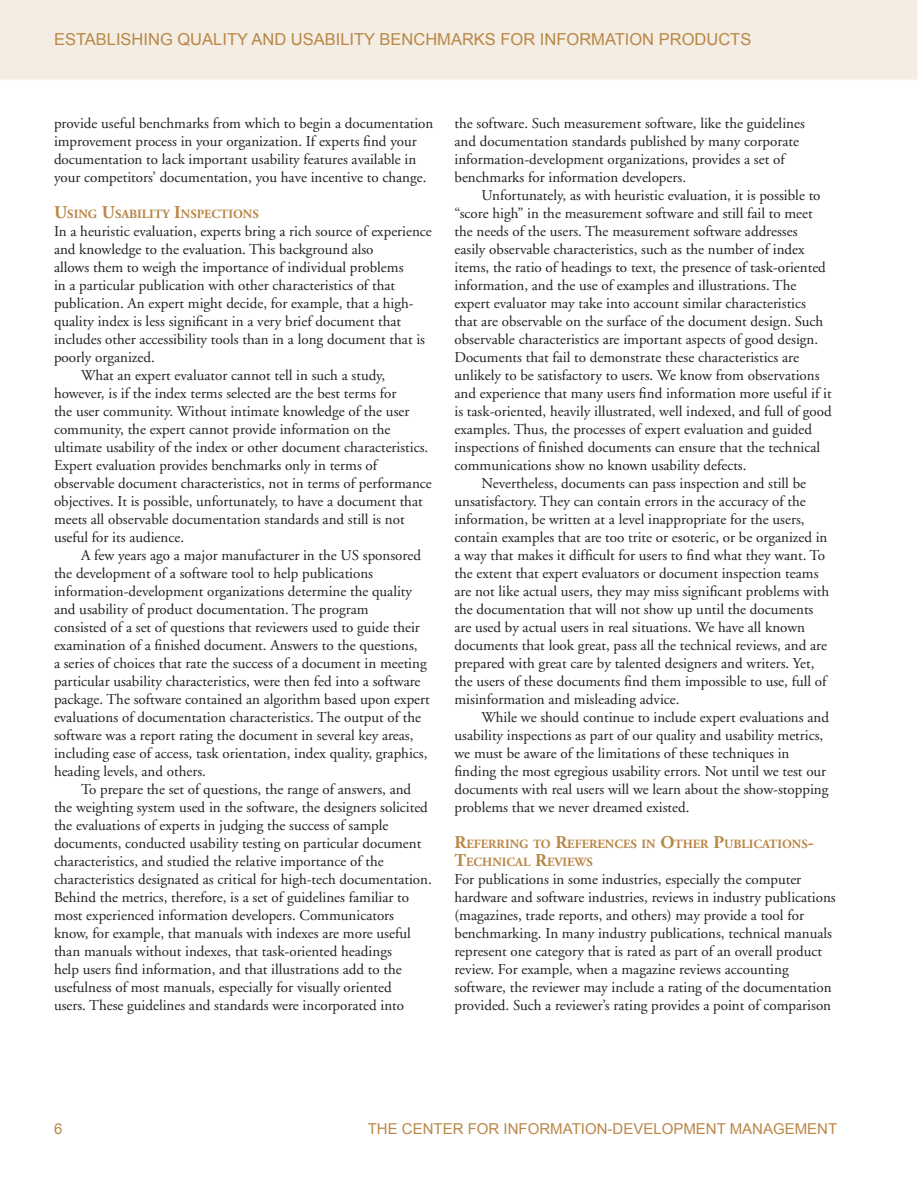
<style>
.page{position:relative;width:918px;height:1188px;background:#fff}
.page>*{position:absolute;margin:0;border:0;box-sizing:border-box;transform-origin:0 0}
.t1{font:16.5px "Arial";color:#b98747}
.t2{font:15px/18px "Adobe Garamond";color:#231f20}
.t3{font:15px "Arial";color:#b98747}
.t4{font:700 12.6px/18px "Adobe Garamond";color:#b98747}
.s1{font-size:18px}
</style>
<div class="page">
<div style="left:0;top:0;width:917px;height:80px;background:#f4ede3"></div>
<svg style="left:917px;top:0;width:1px;height:79px"></svg>
<p class="t1" style="left:54px;top:29px;width:699px">ESTABLISHING QUALITY AND USABILITY BENCHMARKS FOR I NFORMATION PRODUCTS</p>
<p class="t2" style="left:54px;top:115px;width:381px">provide useful benchmarks from which to begin a documentation improvement process in your organization. If experts find your documentation to lack important usability features available in your competitors’ documentation, you have incentive to change.</p>
<p class="t4" style="left:54px;top:206px;width:206px"><span class="s1">U</span>SING <span class="s1">U</span>SABILITY <span class="s1">I</span>NSPECTIONS</p>
<p class="t2" style="left:54px;top:223px;width:379px">In a heuristic evaluation, experts bring a rich source of experience</p>
<p class="t2" style="left:54px;top:241px;width:321px">and knowledge to the evaluation. This background also</p>
<p class="t2" style="left:54px;top:259px;width:351px">allows them to weigh the importance of individual problems</p>
<p class="t2" style="left:54px;top:277px;width:343px">in a particular publication with other characteristics of that</p>
<p class="t2" style="left:54px;top:295px;width:361px">publication. An expert might decide, for example, that a high-</p>
<p class="t2" style="left:54px;top:313px;width:349px">quality index is less significant in a very brief document that</p>
<p class="t2" style="left:54px;top:331px;width:373px">includes other accessibility tools than in a long document that is</p>
<p class="t2" style="left:54px;top:349px;width:102px">poorly organized.</p>
<p class="t2" style="left:81px;top:367px;width:306px">What an expert evaluator cannot tell in such a study,</p>
<p class="t2" style="left:54px;top:385px;width:344px">however, is if the index terms selected are the best terms for</p>
<p class="t2" style="left:54px;top:403px;width:357px">the user community. Without intimate knowledge of the user</p>
<p class="t2" style="left:54px;top:421px;width:338px">community, the expert cannot provide information on the</p>
<p class="t2" style="left:54px;top:439px;width:376px">ultimate usability of the index or other document characteristics.</p>
<p class="t2" style="left:54px;top:457px;width:325px">Expert evaluation provides benchmarks only in terms of</p>
<p class="t2" style="left:54px;top:475px;width:379px">observable document characteristics, not in terms of performance</p>
<p class="t2" style="left:54px;top:493px;width:370px">objectives. It is possible, unfortunately, to have a document that</p>
<p class="t2" style="left:54px;top:511px;width:352px">meets all observable documentation standards and still is not</p>
<p class="t2" style="left:54px;top:529px;width:132px">useful for its audience.</p>
<p class="t2" style="left:81px;top:547px;width:342px">A few years ago a major manufacturer in the US sponsored</p>
<p class="t2" style="left:54px;top:565px;width:321px">the development of a software tool to help publications</p>
<p class="t2" style="left:54px;top:583px;width:360px">information-development organizations determine the quality</p>
<p class="t2" style="left:54px;top:601px;width:316px">and usability of product documentation. The program</p>
<p class="t2" style="left:54px;top:619px;width:367px">consisted of a set of questions that reviewers used to guide their</p>
<p class="t2" style="left:54px;top:637px;width:365px">examination of a finished document. Answers to the questions,</p>
<p class="t2" style="left:54px;top:655px;width:374px">a series of choices that rate the success of a document in meeting</p>
<p class="t2" style="left:54px;top:673px;width:368px">particular usability characteristics, were then fed into a software</p>
<p class="t2" style="left:54px;top:691px;width:377px">package. The software contained an algorithm based upon expert</p>
<p class="t2" style="left:54px;top:709px;width:369px">evaluations of documentation characteristics. The output of the</p>
<p class="t2" style="left:54px;top:727px;width:361px">software was a report rating the document in several key areas,</p>
<p class="t2" style="left:54px;top:745px;width:375px">including ease of access, task orientation, index quality, graphics,</p>
<p class="t2" style="left:54px;top:763px;width:154px">heading levels, and others.</p>
<p class="t2" style="left:81px;top:781px;width:332px">To prepare the set of questions, the range of answers, and</p>
<p class="t2" style="left:54px;top:799px;width:375px">the weighting system used in the software, the designers solicited</p>
<p class="t2" style="left:54px;top:817px;width:336px">the evaluations of experts in judging the success of sample</p>
<p class="t2" style="left:54px;top:835px;width:369px">documents, conducted usability testing on particular document</p>
<p class="t2" style="left:54px;top:853px;width:331px">characteristics, and studied the relative importance of the</p>
<p class="t2" style="left:54px;top:871px;width:379px">characteristics designated as critical for high-tech documentation.</p>
<p class="t2" style="left:54px;top:889px;width:357px">Behind the metrics, therefore, is a set of guidelines familiar to</p>
<p class="t2" style="left:54px;top:907px;width:342px">most experienced information developers. Communicators</p>
<p class="t2" style="left:54px;top:925px;width:358px">know, for example, that manuals with indexes are more useful</p>
<p class="t2" style="left:54px;top:943px;width:339px">than manuals without indexes, that task-oriented headings</p>
<p class="t2" style="left:54px;top:961px;width:349px">help users find information, and that illustrations add to the</p>
<p class="t2" style="left:54px;top:979px;width:339px">usefulness of most manuals, especially for visually oriented</p>
<p class="t2" style="left:54px;top:997px;width:352px">users. These guidelines and standards were incorporated into</p>
<p class="t2" style="left:454px;top:115px;width:352px">the software. Such measurement software, like the guidelines and documentation standards published by many corporate information-development organizations, provides a set of benchmarks for information developers.</p>
<p class="t2" style="left:482px;top:187px;width:341px">Unfortunately, as with heuristic evaluation, it is possible to</p>
<p class="t2" style="left:454px;top:205px;width:360px">“score high” in the measurement software and still fail to meet</p>
<p class="t2" style="left:454px;top:223px;width:345px">the needs of the users. The measurement software addresses</p>
<p class="t2" style="left:454px;top:241px;width:352px">easily observable characteristics, such as the number of index</p>
<p class="t2" style="left:454px;top:259px;width:373px">items, the ratio of headings to text, the presence of task-oriented</p>
<p class="t2" style="left:454px;top:277px;width:344px">information, and the use of examples and illustrations. The</p>
<p class="t2" style="left:454px;top:295px;width:353px">expert evaluator may take into account similar characteristics</p>
<p class="t2" style="left:454px;top:313px;width:370px">that are observable on the surface of the document design. Such</p>
<p class="t2" style="left:454px;top:331px;width:365px">observable characteristics are important aspects of good design.</p>
<p class="t2" style="left:454px;top:349px;width:346px">Documents that fail to demonstrate these characteristics are</p>
<p class="t2" style="left:454px;top:367px;width:367px">unlikely to be satisfactory to users. We know from observations</p>
<p class="t2" style="left:454px;top:385px;width:379px">and experience that many users find information more useful if it</p>
<p class="t2" style="left:454px;top:403px;width:379px">is task-oriented, heavily illustrated, well indexed, and full of good</p>
<p class="t2" style="left:454px;top:421px;width:359px">examples. Thus, the processes of expert evaluation and guided</p>
<p class="t2" style="left:454px;top:439px;width:367px">inspections of finished documents can ensure that the technical</p>
<p class="t2" style="left:454px;top:457px;width:294px">communications show no known usability defects.</p>
<p class="t2" style="left:482px;top:475px;width:326px">Nevertheless, documents can pass inspection and still be</p>
<p class="t2" style="left:454px;top:493px;width:353px">unsatisfactory. They can contain errors in the accuracy of the</p>
<p class="t2" style="left:454px;top:511px;width:352px">information, be written at a level inappropriate for the users,</p>
<p class="t2" style="left:454px;top:529px;width:374px">contain examples that are too trite or esoteric, or be organized in</p>
<p class="t2" style="left:454px;top:547px;width:372px">a way that makes it difficult for users to find what they want. To</p>
<p class="t2" style="left:454px;top:565px;width:366px">the extent that expert evaluators or document inspection teams</p>
<p class="t2" style="left:454px;top:583px;width:376px">are not like actual users, they may miss significant problems with</p>
<p class="t2" style="left:454px;top:601px;width:360px">the documentation that will not show up until the documents</p>
<p class="t2" style="left:454px;top:619px;width:352px">are used by actual users in real situations. We have all known</p>
<p class="t2" style="left:454px;top:637px;width:374px">documents that look great, pass all the technical reviews, and are</p>
<p class="t2" style="left:454px;top:655px;width:361px">prepared with great care by talented designers and writers. Yet,</p>
<p class="t2" style="left:454px;top:673px;width:374px">the users of these documents find them impossible to use, full of</p>
<p class="t2" style="left:454px;top:691px;width:227px">misinformation and misleading advice.</p>
<p class="t2" style="left:482px;top:709px;width:349px">While we should continue to include expert evaluations and</p>
<p class="t2" style="left:454px;top:727px;width:370px">usability inspections as part of our quality and usability metrics,</p>
<p class="t2" style="left:454px;top:745px;width:337px">we must be aware of the limitations of these techniques in</p>
<p class="t2" style="left:454px;top:763px;width:373px">finding the most egregious usability errors. Not until we test our</p>
<p class="t2" style="left:454px;top:781px;width:375px">documents with real users will we learn about the show-stopping</p>
<p class="t2" style="left:454px;top:799px;width:237px">problems that we never dreamed existed.</p>
<p class="t4" style="left:454px;top:836px;width:361px"><span class="s1">R</span>EFERRING TO <span class="s1">R</span>EFERENCES IN <span class="s1">O</span>THER <span class="s1">P</span>UBLICATIONS<span class="s1">-<br>T</span>ECHNICAL <span class="s1">R</span>EVIEWS</p>
<p class="t2" style="left:454px;top:871px;width:383px">For publications in some industries, especially the computer hardware and software industries, reviews in industry publications (magazines, trade reports, and others) may provide a tool for benchmarking. In many industry publications, technical manuals represent one category that is rated as part of an overall product review. For example, when a magazine reviews accounting software, the reviewer may include a rating of the documentation provided. Such a reviewer’s rating provides a point of comparison</p>
<p class="t3" style="left:54px;top:1119px;width:10px">6</p>
<p class="t3" style="left:368px;top:1119px;width:471px">THE CENTER FOR INFORMATION-DEVELOPMENT MANAGEMENT</p>
</div>
